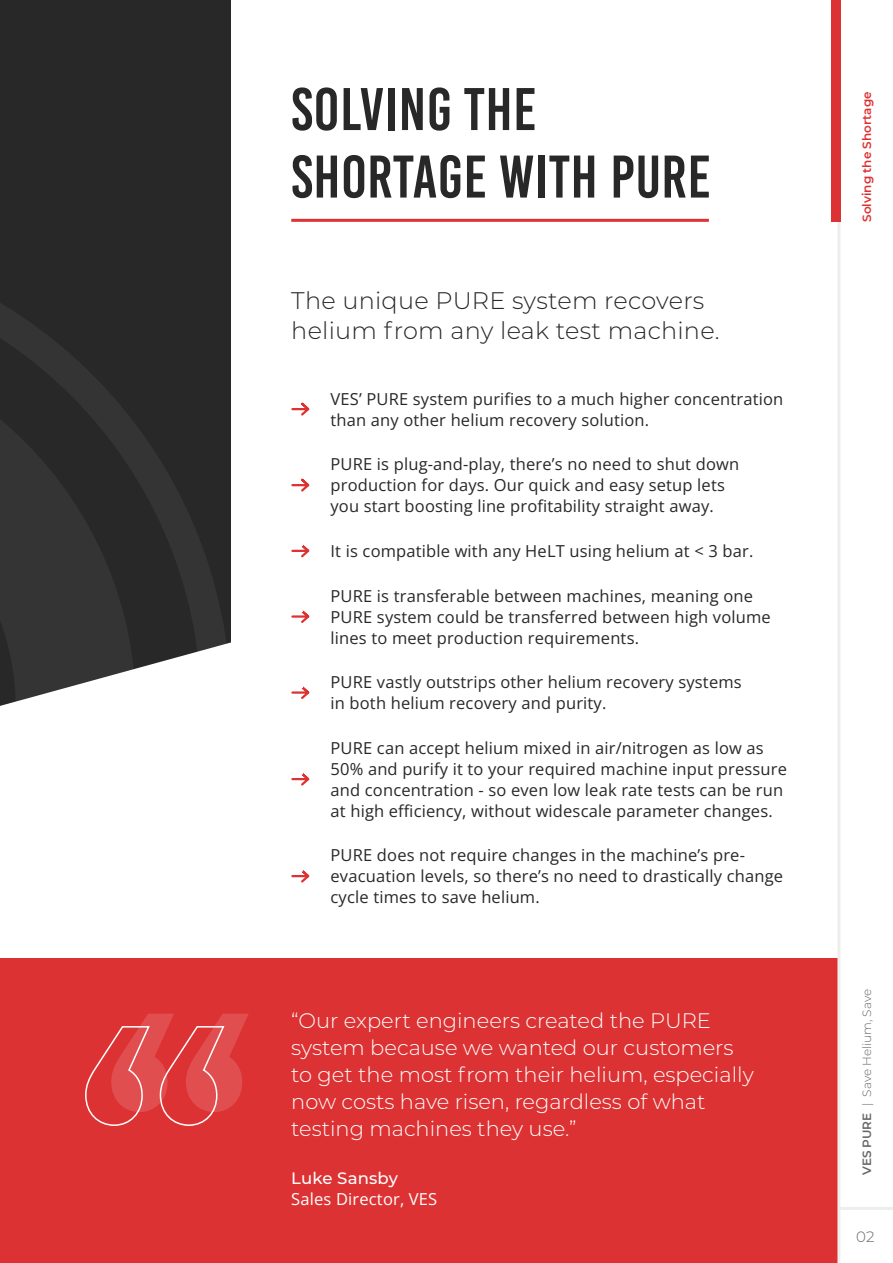
<style>
.page{position:relative;width:893px;height:1263px;background:#fff}
.page>*{position:absolute;margin:0;border:0;box-sizing:border-box;transform-origin:0 0}
.t1{font:60px "Bebas Kai";letter-spacing:.01em;color:#282828}
.t2{font:300 24px/30px "Montserrat";letter-spacing:.01em;color:#282828}
.t3{font:300 21px/27px "Montserrat";color:#fff}
.t4{font:16.5px/21px "Open Sans";letter-spacing:.01em;color:#282828}
.t5{font:16.5px "Open Sans";letter-spacing:.01em;color:#fff}
.t6{font:500 16.5px "Montserrat";letter-spacing:.01em;color:#fff}
.t7{font:300 15px "Montserrat";color:#666}
.t8{font:300 12px "Montserrat";color:#666}
.t9{font:600 12px "Montserrat";color:#dd3233}
.s1{font-weight:600}
</style>
<div class="page">
<div style="left:0;top:0;width:231px;height:236px;background:#282828"></div>
<svg style="left:0;top:236px;width:231px;height:433px"></svg>
<svg style="left:0;top:331px;width:136px;height:375px"></svg>
<div style="left:0;top:958px;width:893px;height:305px;background:#dd3233"></div>
<div style="left:839px;top:0;width:54px;height:1263px;background:#fff"></div>
<hr style="left:839px;top:1207px;width:54px;height:3px;background:#edefed">
<hr style="left:837px;top:0;width:3px;height:1263px;background:#edefed">
<div style="left:831px;top:0;width:9px;height:222px;background:#dd3233"></div>
<hr style="left:291px;top:219px;width:418px;height:3px;background:#dd3233">
<svg style="left:291px;top:402px;width:19px;height:14px"></svg>
<svg style="left:291px;top:478px;width:19px;height:14px"></svg>
<svg style="left:291px;top:544px;width:19px;height:14px"></svg>
<svg style="left:291px;top:686px;width:19px;height:13px"></svg>
<svg style="left:291px;top:610px;width:19px;height:13px"></svg>
<svg style="left:291px;top:773px;width:19px;height:13px"></svg>
<svg style="left:291px;top:870px;width:19px;height:13px"></svg>
<svg style="left:85px;top:1014px;width:163px;height:112px"></svg>
<p class="t1" style="left:291px;top:77px;width:247px">SOLVING THE</p>
<p class="t1" style="left:291px;top:145px;width:421px">SHORTAGE WITH PURE</p>
<p class="t2" style="left:291px;top:285px;width:430px">The unique PURE system recovers helium from any leak test machine.</p>
<p class="t4" style="left:331px;top:388px;width:454px">VES’ PURE system purifies to a much higher concentration than any other helium recovery solution.</p>
<p class="t4" style="left:331px;top:454px;width:410px">PURE is plug-and-play, there’s no need to shut down production for days. Our quick and easy setup lets you start boosting line profitability straight away.</p>
<p class="t4" style="left:331px;top:540px;width:424px">It is compatible with any HeLT using helium at &lt; 3 bar.</p>
<p class="t4" style="left:331px;top:585px;width:442px">PURE is transferable between machines, meaning one<br>PURE system could be transferred between high volume lines to meet production requirements.</p>
<p class="t4" style="left:331px;top:671px;width:413px">PURE vastly outstrips other helium recovery systems in both helium recovery and purity.</p>
<p class="t4" style="left:331px;top:737px;width:458px">PURE can accept helium mixed in air/nitrogen as low as 50% and purify it to your required machine input pressure and concentration - so even low leak rate tests can be run at high efficiency, without widescale parameter changes.</p>
<p class="t4" style="left:331px;top:844px;width:454px">PURE does not require changes in the machine’s pre&shy;evacuation levels, so there’s no need to drastically change cycle times to save helium.</p>
<p class="t3" style="left:291px;top:1007px;width:464px">“Our expert engineers created the PURE system because we wanted our customers to get the most from their helium, especially now costs have risen, regardless of what testing machines they use.”</p>
<p class="t6" style="left:291px;top:1167px;width:108px">Luke Sansby</p>
<p class="t5" style="left:291px;top:1188px;width:147px">Sales Director, VES</p>
<p class="t9" style="left:858px;top:222px;width:132px;rotate:-90deg">Solving the Shortage</p>
<p class="t8" style="left:859px;top:1175px;width:187px;rotate:-90deg"><span class="s1">VES PURE</span> | Save Helium, Save</p>
<p class="t7" style="left:856px;top:1226px;width:20px">02</p>
</div>
